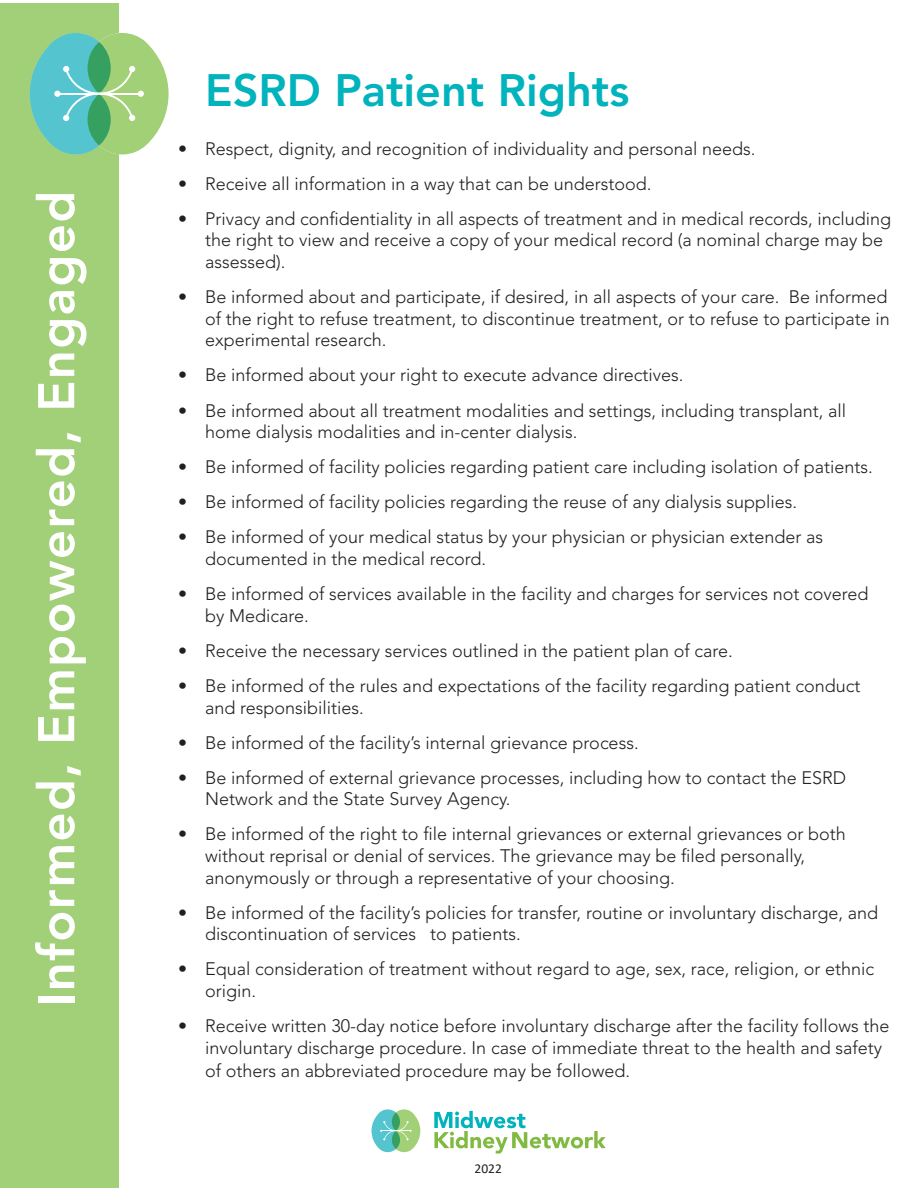
<style>
.page{position:relative;width:918px;height:1188px;background:#fff}
.page>*{position:absolute;margin:0;border:0;box-sizing:border-box;transform-origin:0 0}
.Address{font:800 51px "Avenir LT Std";letter-spacing:.025em;color:#fff}
.t1{font:800 45px "Avenir LT Std";color:#00b3bd}
.t2{font:300 18px/21.6px "Avenir LT Std";color:#231f20}
.t3{font:13.5px "Calibri";color:#231f20}
</style>
<div class="page">
<div style="left:0;top:3px;width:119px;height:1185px;background:#a1d078"></div>
<hr style="left:917px;top:0;width:1px;height:1188px;background:#00b3bd">
<svg style="left:30px;top:33px;width:139px;height:121px"></svg>
<svg style="left:372px;top:1109px;width:48px;height:43px"></svg>
<svg style="left:434px;top:1111px;width:172px;height:43px"></svg>
<p class="Address" style="left:26px;top:1007px;width:818px;rotate:-90deg">Informed, Empowered, Engaged</p>
<p class="t1" style="left:205px;top:64px;width:426px">ESRD Patient Rights</p>
<p class="t2" style="left:178px;top:138px;width:579px">• Respect, dignity, and recognition of individuality and personal needs.</p>
<p class="t2" style="left:178px;top:173px;width:475px">• Receive all information in a way that can be understood.</p>
<p class="t2" style="left:205px;top:208px;width:687px;text-indent:-27px">• Privacy and confidentiality in all aspects of treatment and in medical records, including the right to view and receive a copy of your medical record (a nominal charge may be assessed).</p>
<p class="t2" style="left:205px;top:286px;width:686px;text-indent:-27px">• Be informed about and participate, if desired, in all aspects of your care. Be informed of the right to refuse treatment, to discontinue treatment, or to refuse to participate in experimental research.</p>
<p class="t2" style="left:178px;top:364px;width:507px">• Be informed about your right to execute advance directives.</p>
<p class="t2" style="left:205px;top:400px;width:642px;text-indent:-27px">• Be informed about all treatment modalities and settings, including transplant, all home dialysis modalities and in-center dialysis.</p>
<p class="t2" style="left:178px;top:456px;width:696px">• Be informed of facility policies regarding patient care including isolation of patients.</p>
<p class="t2" style="left:178px;top:491px;width:620px">• Be informed of facility policies regarding the reuse of any dialysis supplies.</p>
<p class="t2" style="left:205px;top:526px;width:619px;text-indent:-27px">• Be informed of your medical status by your physician or physician extender as documented in the medical record.</p>
<p class="t2" style="left:205px;top:583px;width:665px;text-indent:-27px">• Be informed of services available in the facility and charges for services not covered by Medicare.</p>
<p class="t2" style="left:178px;top:640px;width:556px">• Receive the necessary services outlined in the patient plan of care.</p>
<p class="t2" style="left:205px;top:675px;width:657px;text-indent:-27px">• Be informed of the rules and expectations of the facility regarding patient conduct and responsibilities.</p>
<p class="t2" style="left:178px;top:732px;width:462px">• Be informed of the facility’s internal grievance process.</p>
<p class="t2" style="left:205px;top:767px;width:642px;text-indent:-27px">• Be informed of external grievance processes, including how to contact the ESRD<br>Network and the State Survey Agency.</p>
<p class="t2" style="left:205px;top:823px;width:642px;text-indent:-27px">• Be informed of the right to file internal grievances or external grievances or both without reprisal or denial of services. The grievance may be filed personally, anonymously or through a representative of your choosing.</p>
<p class="t2" style="left:205px;top:902px;width:674px;text-indent:-27px">• Be informed of the facility’s policies for transfer, routine or involuntary discharge, and discontinuation of services to patients.</p>
<p class="t2" style="left:205px;top:958px;width:671px;text-indent:-27px">• Equal consideration of treatment without regard to age, sex, race, religion, or ethnic origin.</p>
<p class="t2" style="left:205px;top:1015px;width:686px;text-indent:-27px">• Receive written 30-day notice before involuntary discharge after the facility follows the involuntary discharge procedure. In case of immediate threat to the health and safety</p>
<p class="t2" style="left:205px;top:1060px;width:426px">of others an abbreviated procedure may be followed.</p>
<p class="t3" style="left:475px;top:1159px;width:29px">2022</p>
</div>
